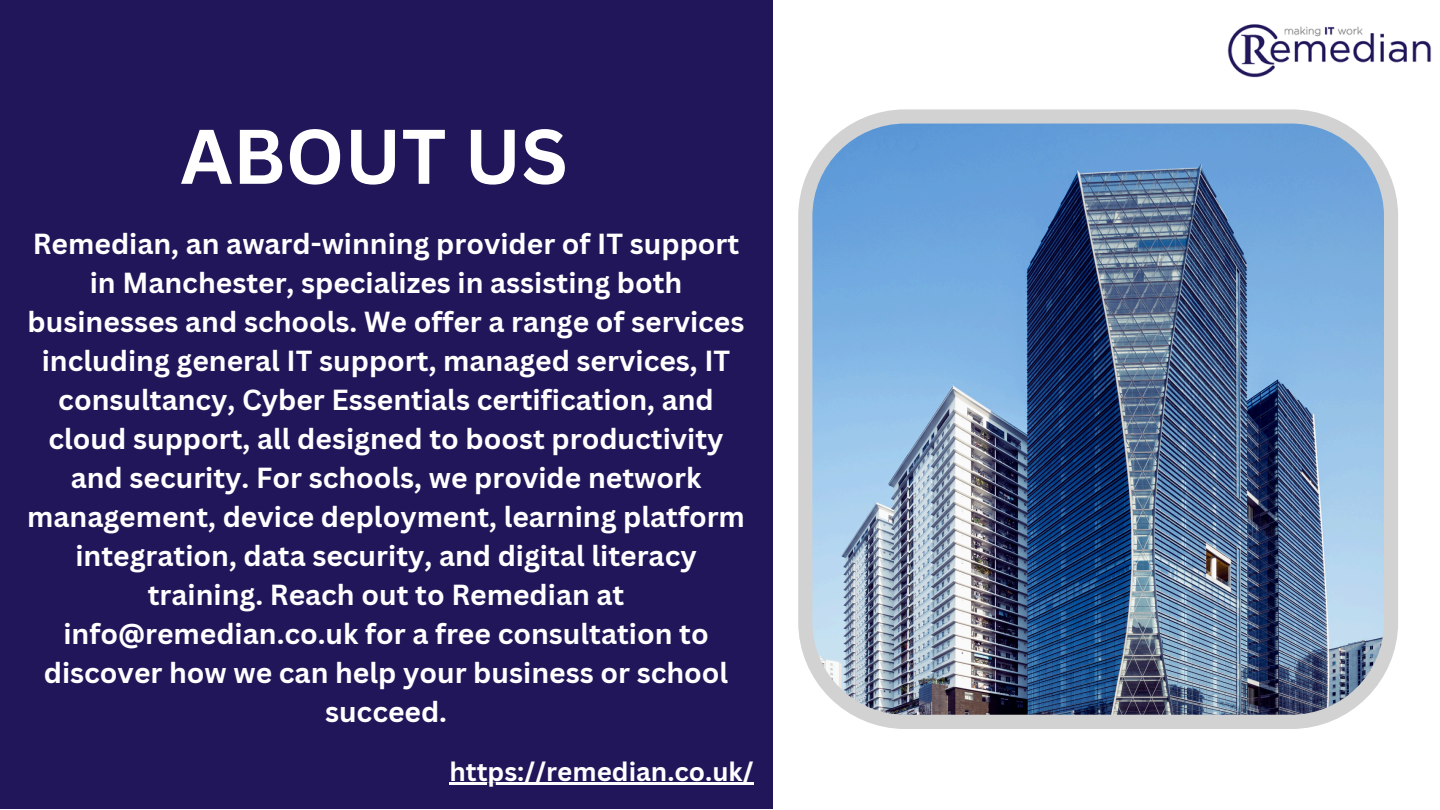
<style>
.page{position:relative;width:1440px;height:810px;background:#fff}
.page>*{position:absolute;margin:0;border:0;box-sizing:border-box;transform-origin:0 0}
.t1{font:700 75.6px "Canva Sans";color:#fff}
.t2{font:700 28.3px/39px "Canva Sans";color:#fff;text-align:center}
.t3{font:700 26px "Canva Sans";color:#fff}
</style>
<div class="page">
<div style="left:0;top:0;width:772px;height:809px;background:#211659"></div>
<img style="left:798px;top:109px;width:600px;height:620px">
<img style="left:1227px;top:24px;width:204px;height:54px">
<hr style="left:449px;top:783px;width:305px;height:2px;background:#fff">
<p class="t1" style="left:180px;top:103px;width:389px">ABOUT US</p>
<p class="t2" style="left:27px;top:224px;width:719px">Remedian, an award-winning provider of IT support in Manchester, specializes in assisting both businesses and schools. We offer a range of services including general IT support, managed services, IT consultancy, Cyber Essentials certification, and cloud support, all designed to boost productivity and security. For schools, we provide network management, device deployment, learning platform integration, data security, and digital literacy training. Reach out to Remedian at info@remedian.co.uk for a free consultation to discover how we can help your business or school succeed.</p>
<p class="t3" style="left:449px;top:753px;width:306px">https://remedian.co.uk/</p>
</div>
